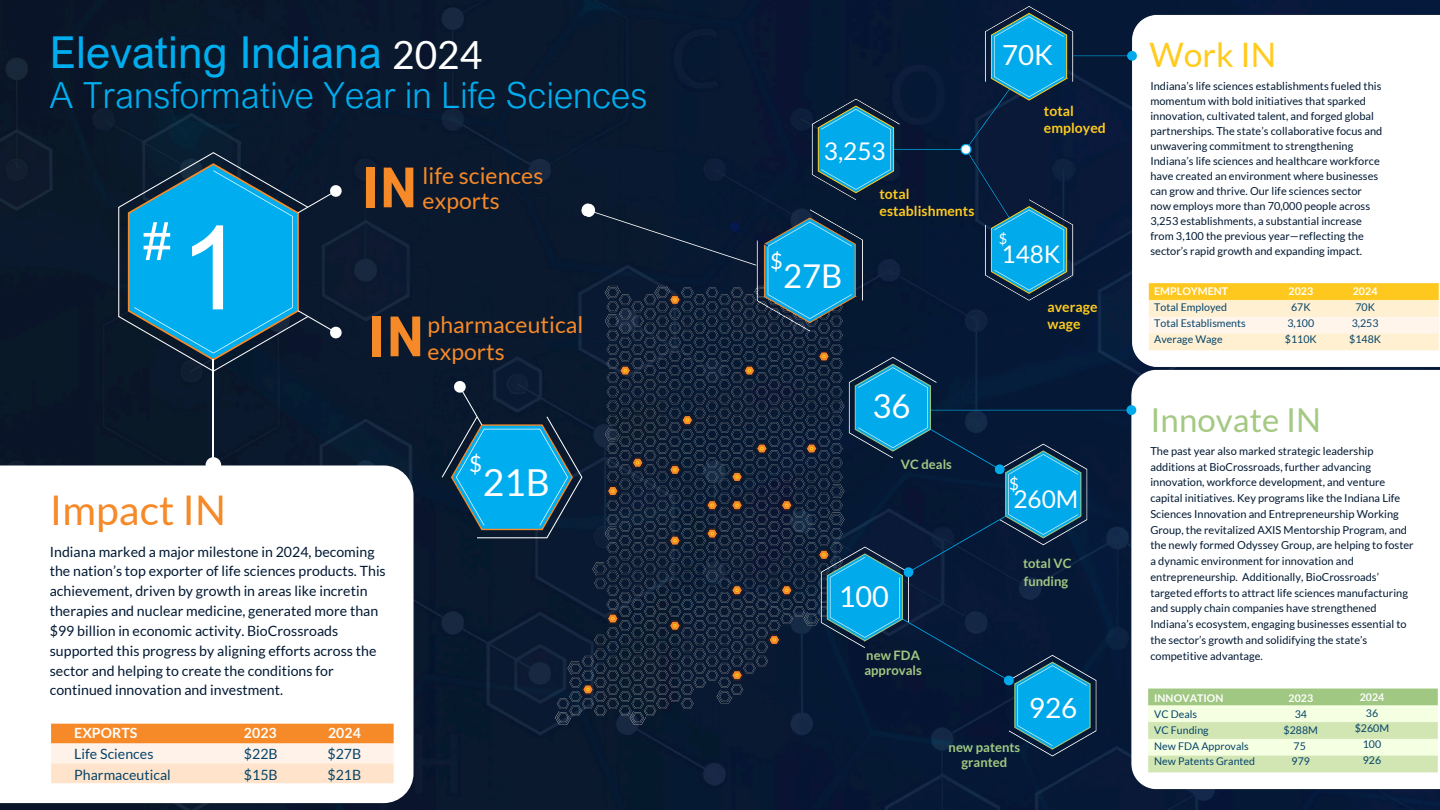
<style>
.page{position:relative;width:1440px;height:810px;background:#0a192d}
.page>*{position:absolute;margin:0;border:0;box-sizing:border-box;transform-origin:0 0}
.t1{font:117.3px "Arial Nova";color:#fff}
.t2{font:51.1px "Arial Nova";color:#fff}
.t3{font:44px "Arial Nova";letter-spacing:.005em;color:#00aeef}
.t4{font:40.9px "Lato";letter-spacing:.005em;color:#f68928}
.t5{font:38.8px "Lato";color:#fff}
.t6{font:37.2px "Lato";color:#fff}
.t7{font:300 36px "Arial Nova";letter-spacing:.005em;color:#00aeef}
.t8{font:33.7px "Lato";color:#ffcb1e}
.t9{font:33px "Lato";letter-spacing:.005em;color:#a4c982}
.t10{font:32.9px "Lato";color:#fff}
.t11{font:32.8px "Lato";color:#fff}
.t12{font:28.9px "Lato";color:#fff}
.t13{font:27.9px "Lato";color:#fff}
.t14{font:27.7px "Lato";color:#fff}
.t15{font:24.4px "Lato";color:#fff}
.t16{font:24.3px "Lato";color:#fff}
.t17{font:22.9px/25px "Lato";letter-spacing:.005em;color:#f68928}
.t18{font:22.2px "Lato";color:#fff}
.t19{font:21.8px "Lato";color:#fff}
.t20{font:16.8px "Lato";color:#fff}
.t21{font:14.5px "Lato";color:#fff}
.t22{font:14.1px/19.8px "Lato";letter-spacing:.005em;color:#001832}
.t23{font:14.1px/21px "Lato";letter-spacing:.005em;color:#05446a;text-align:justify}
.t24{font:700 14.1px "Lato";letter-spacing:.005em;color:#fff}
.t25{font:700 13.9px/16.6px "Lato";letter-spacing:.005em;color:#ffcb1e}
.t26{font:700 13px/15px "Lato";letter-spacing:.005em;color:#a4c982}
.t27{font:11px/15.8px "Lato";letter-spacing:.005em;color:#001832}
.t28{font:10.6px/15.8px "Lato";letter-spacing:.005em;color:#05446a;text-align:center}
.t29{font:700 10.6px "Lato";letter-spacing:.005em;color:#fff}
.s1{font-weight:700;color:#fff}
</style>
<div class="page">
<img style="left:549px;top:204px;width:266px;height:527px">
<div style="left:580px;top:202px;width:179px;height:70px;background:#0a1932"></div>
<svg style="left:442px;top:381px;width:140px;height:157px;background:#115e83"></svg>
<svg style="left:0;top:465px;width:414px;height:338px"></svg>
<div style="left:366px;top:168px;width:8px;height:39px;background:#f68928"></div>
<svg style="left:384px;top:168px;width:29px;height:39px"></svg>
<div style="left:373px;top:317px;width:8px;height:39px;background:#f68928"></div>
<svg style="left:391px;top:317px;width:29px;height:39px"></svg>
<hr style="left:213px;top:360px;width:1px;height:105px;background:#fff">
<div style="left:206px;top:457px;width:15px;height:16px;background:#fff;border-radius:50%"></div>
<svg style="left:118px;top:152px;width:224px;height:220px;background:#106a91"></svg>
<svg style="left:51px;top:724px;width:343px;height:59px;background:#fccb9f"></svg>
<img style="left:807px;top:0;width:633px;height:373px">
<img style="left:815px;top:351px;width:625px;height:443px">
<h2 class="t3" style="left:50px;top:25px;width:333px">Elevating Indiana</h2>
<h2 class="t7" style="left:50px;top:72px;width:599px">A Transformative Year in Life Sciences</h2>
<p class="t5" style="left:392px;top:30px;width:92px">2024</p>
<p class="t2" style="left:143px;top:209px;width:30px">#</p>
<p class="t1" style="left:179px;top:194px;width:67px">1</p>
<p class="t4" style="left:50px;top:485px;width:178px">Impact IN</p>
<p class="t22" style="left:50px;top:541px;width:337px">Indiana marked a major milestone in 2024, becoming the nation’s top exporter of life sciences products. This achievement, driven by growth in areas like incretin therapies and nuclear medicine, generated more than $99 billion in economic activity. BioCrossroads supported this progress by aligning efforts across the sector and helping to create the conditions for continued innovation and investment.</p>
<p class="t24" style="left:74px;top:724px;width:65px">EXPORTS</p>
<p class="t23" style="left:74px;top:743px;width:98px">Life Sciences<br>Pharmaceutical</p>
<h4 class="t23" style="left:244px;top:722px;width:35px"><span class="s1">2023 </span>$22B $15B</h4>
<p class="t23" style="left:328px;top:722px;width:35px"><span class="s1">2024 </span>$27B $21B</p>
<p class="t17" style="left:423px;top:163px;width:122px">life sciences exports</p>
<h5 class="t17" style="left:428px;top:310px;width:157px;line-height:27.1px">pharmaceutical exports</h5>
<p class="t18" style="left:469px;top:451px;width:14px">$</p>
<p class="t6" style="left:483px;top:459px;width:69px">21B</p>
<p class="t14" style="left:1002px;top:38px;width:53px">70K</p>
<p class="t15" style="left:824px;top:136px;width:63px">3,253</p>
<h2 class="t19" style="left:770px;top:247px;width:14px">$</h2>
<p class="t10" style="left:783px;top:256px;width:61px">27B</p>
<p class="t25" style="left:880px;top:186px;width:96px">total establishments</p>
<p class="t11" style="left:873px;top:386px;width:40px">36</p>
<h3 class="t26" style="left:901px;top:456px;width:53px">VC deals</h3>
<p class="t12" style="left:839px;top:578px;width:52px">100</p>
<p class="t26" style="left:864px;top:647px;width:59px">new FDA approvals</p>
<p class="t25" style="left:1044px;top:103px;width:63px">total employed</p>
<p class="t21" style="left:999px;top:229px;width:10px">$</p>
<p class="t16" style="left:1002px;top:239px;width:60px">148K</p>
<p class="t25" style="left:1047px;top:298px;width:52px">average wage</p>
<h6 class="t20" style="left:1009px;top:473px;width:11px">$</h6>
<p class="t15" style="left:1013px;top:484px;width:67px">260M</p>
<p class="t26" style="left:1023px;top:554px;width:50px;line-height:18px">total VC funding</p>
<p class="t13" style="left:1029px;top:691px;width:50px">926</p>
<p class="t26" style="left:949px;top:739px;width:73px;text-align:center">new patents granted</p>
<p class="t8" style="left:1150px;top:33px;width:128px">Work IN</p>
<p class="t27" style="left:1150px;top:79px;width:233px;line-height:15px">Indiana’s life sciences establishments fueled this momentum with bold initiatives that sparked innovation, cultivated talent, and forged global partnerships. The state’s collaborative focus and unwavering commitment to strengthening Indiana’s life sciences and healthcare workforce have created an environment where businesses can grow and thrive. Our life sciences sector now employs more than 70,000 people across 3,253 establishments, a substantial increase from 3,100 the previous year—reflecting the sector’s rapid growth and expanding impact.</p>
<p class="t28" style="left:1154px;top:283px;width:93px;text-align:left"><span class="s1">EMPLOYMENT<br></span>Total Employed<br>Total Establisments<br>Average Wage</p>
<p class="t28" style="left:1285px;top:283px;width:33px"><span class="s1">2023<br></span>67K<br>3,100 $110K</p>
<p class="t28" style="left:1349px;top:283px;width:33px"><span class="s1">2024<br></span>70K<br>3,253 $148K</p>
<p class="t9" style="left:1150px;top:400px;width:172px">Innovate IN</p>
<h6 class="t27" style="left:1150px;top:443px;width:265px">The past year also marked strategic leadership additions at BioCrossroads, further advancing innovation, workforce development, and venture capital initiatives. Key programs like the Indiana Life Sciences Innovation and Entrepreneurship Working Group, the revitalized AXIS Mentorship Program, and the newly formed Odyssey Group, are helping to foster a dynamic environment for innovation and entrepreneurship. Additionally, BioCrossroads’ targeted efforts to attract life sciences manufacturing and supply chain companies have strengthened Indiana’s ecosystem, engaging businesses essential to the sector’s growth and solidifying the state’s competitive advantage.</h6>
<p class="t29" style="left:1154px;top:692px;width:71px">INNOVATION</p>
<p class="t28" style="left:1154px;top:706px;width:44px">VC Deals</p>
<p class="t28" style="left:1154px;top:722px;width:56px">VC Funding</p>
<p class="t28" style="left:1154px;top:738px;width:96px">New FDA Approvals</p>
<p class="t28" style="left:1154px;top:753px;width:102px">New Patents Granted</p>
<p class="t28" style="left:1355px;top:689px;width:36px"><span class="s1">2024<br></span>36 $260M<br>100<br>926</p>
<p class="t28" style="left:1284px;top:690px;width:36px"><span class="s1">2023<br></span>34 $288M<br>75</p>
<p class="t28" style="left:1292px;top:753px;width:20px">979</p>
</div>
